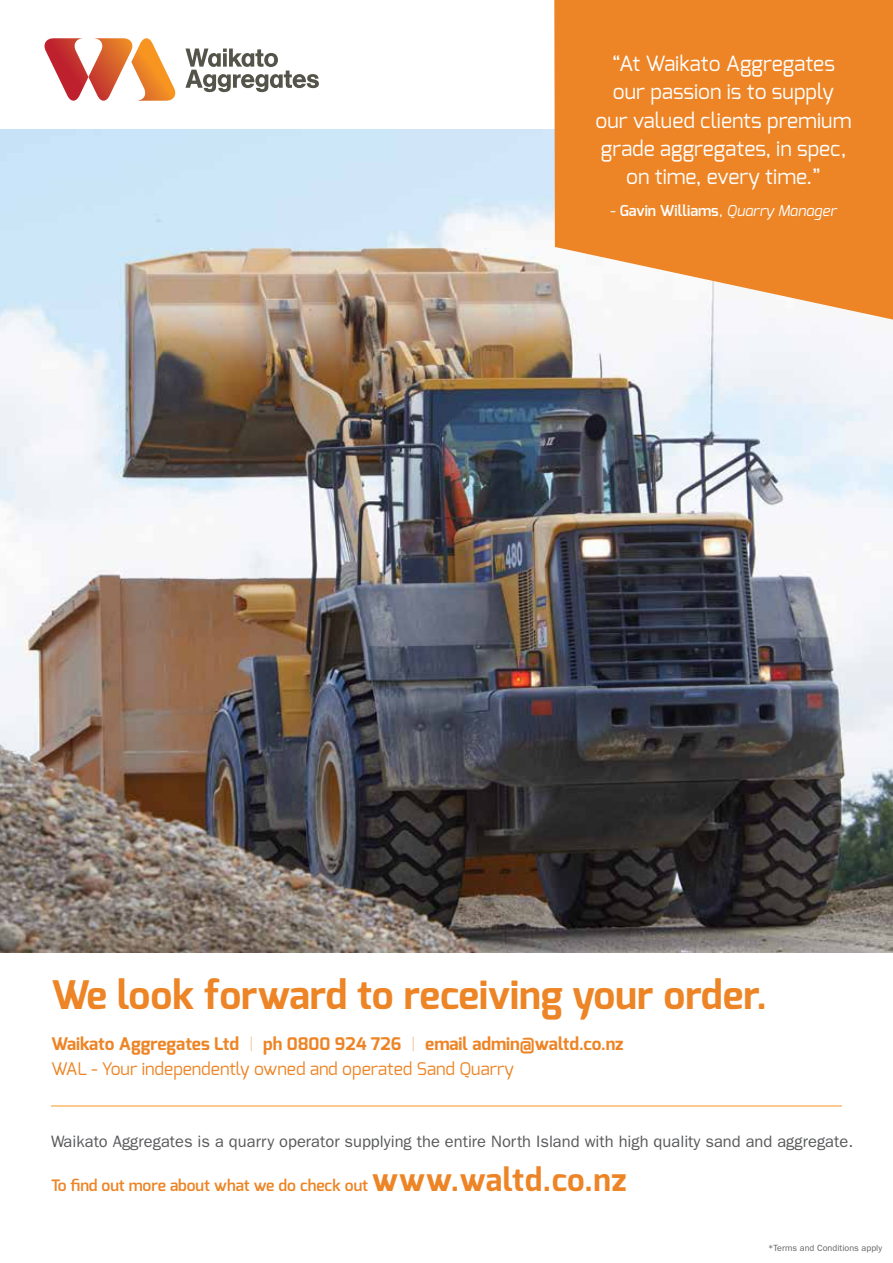
<style>
.page{position:relative;width:893px;height:1263px;background:#fff}
.page>*{position:absolute;margin:0;border:0;box-sizing:border-box;transform-origin:0 0}
.t1{font:700 39.3px "Exo";color:#ed8425}
.t2{font:21px/28.2px "Exo";color:#fff;text-align:center}
.t3{font:700 17.4px/25.2px "Exo";color:#ed8425}
.t4{font:16.5px "Franklin Gothic";color:#58595b}
.t5{font:600 15.75px "Exo";color:#ed8425}
.t6{font:italic 15px "Exo";color:#fff}
.t7{font:9px "Franklin Gothic";color:#636466}
.s1{font-style:normal}
.s2{font-weight:600;font-style:normal}
.s3{font-weight:100}
.s4{font-weight:400}
.s5{font-weight:700;font-size:31.5px}
</style>
<div class="page">
<img style="left:0;top:130px;width:893px;height:822px">
<svg style="left:44px;top:38px;width:132px;height:63px"></svg>
<svg style="left:185px;top:49px;width:134px;height:43px"></svg>
<svg style="left:554px;top:0;width:339px;height:320px;background:#ed913e"></svg>
<hr style="left:51px;top:1105px;width:791px;height:1px;background:#f89420">
<p class="t2" style="left:596px;top:50px;width:257px">“At Waikato Aggregates our passion is to supply our valued clients premium grade aggregates, in spec, on time, every time.”</p>
<p class="t6" style="left:611px;top:201px;width:227px"><span class="s1">-</span> <span class="s2">Gavin Williams</span>, Quarry Manager</p>
<h1 class="t1" style="left:51px;top:969px;width:717px">We look forward to receiving your order.</h1>
<p class="t3" style="left:51px;top:1031px;width:574px">Waikato Aggregates Ltd <span class="s3">|</span> ph 0800 924 726 <span class="s3">|</span> email admin@waltd.co.nz<br><span class="s4">WAL - Your independently owned and operated Sand Quarry</span></p>
<p class="t4" style="left:51px;top:1132px;width:804px">Waikato Aggregates is a quarry operator supplying the entire North Island with high quality sand and aggregate.</p>
<p class="t5" style="left:51px;top:1176px;width:577px">To find out more about what we do check out <span class="s5">www.waltd.co.nz</span></p>
<p class="t7" style="left:768px;top:1242px;width:115px">*Terms and Conditions apply</p>
</div>
